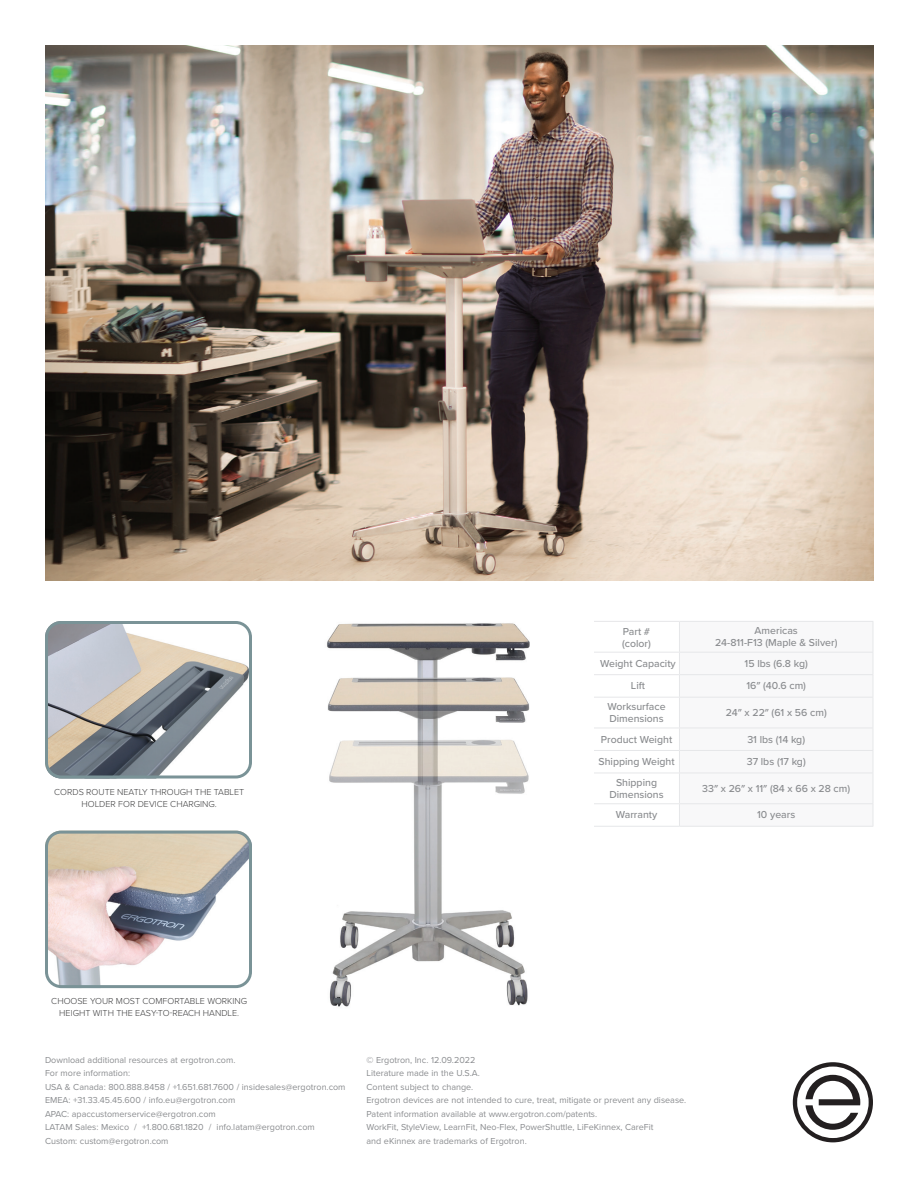
<style>
.page{position:relative;width:918px;height:1188px;background:#fff}
.page>*{position:absolute;margin:0;border:0;box-sizing:border-box;transform-origin:0 0}
.t1{font:500 10.5px/12px "Proxima Nova";color:#8a8c8f}
.t2{font:9px/13.5px "Proxima Nova";color:#8a8c8f}
.t3{font:300 9px/12px "Proxima Nova";color:#3e3e3f;text-align:center}
</style>
<div class="page">
<img style="left:327px;top:623px;width:203px;height:384px">
<img style="left:45px;top:831px;width:207px;height:153px">
<div style="left:45px;top:831px;width:207px;height:157px;border:3px solid #7a9397;border-radius:15px"></div>
<img style="left:49px;top:625px;width:199px;height:150px">
<div style="left:45px;top:621px;width:207px;height:158px;border:3px solid #7a9397;border-radius:15px"></div>
<hr style="left:679px;top:826px;width:194px;height:1px;background:#e6e7e9">
<hr style="left:594px;top:652px;width:85px;height:1px;background:#e6e7e9">
<hr style="left:594px;top:674px;width:85px;height:1px;background:#e6e7e9">
<hr style="left:594px;top:697px;width:85px;height:1px;background:#e6e7e9">
<hr style="left:594px;top:728px;width:85px;height:1px;background:#e6e7e9">
<hr style="left:594px;top:750px;width:85px;height:1px;background:#e6e7e9">
<hr style="left:594px;top:773px;width:85px;height:1px;background:#e6e7e9">
<hr style="left:594px;top:803px;width:85px;height:1px;background:#e6e7e9">
<svg style="left:679px;top:621px;width:195px;height:205px"></svg>
<hr style="left:594px;top:826px;width:85px;height:1px;background:#e6e7e9">
<hr style="left:594px;top:621px;width:85px;height:1px;background:#e6e7e9">
<img style="left:45px;top:45px;width:828px;height:535px">
<svg style="left:793px;top:1062px;width:80px;height:80px"></svg>
<p class="t3" style="left:54px;top:785px;width:192px">CORDS ROUTE NEATLY THROUGH THE TABLET<br>HOLDER FOR DEVICE CHARGING.</p>
<p class="t3" style="left:51px;top:995px;width:197px">CHOOSE YOUR MOST COMFORTABLE WORKING<br>HEIGHT WITH THE EASY-TO-REACH HANDLE.</p>
<p class="t1" style="left:622px;top:625px;width:30px">Part # (color)</p>
<p class="t1" style="left:715px;top:624px;width:124px;text-align:center">Americas<br>24-811-F13 (Maple &amp; Silver)</p>
<p class="t1" style="left:600px;top:657px;width:77px">Weight Capacity</p>
<p class="t1" style="left:745px;top:657px;width:65px">15 lbs (6.8 kg)</p>
<p class="t1" style="left:631px;top:679px;width:16px">Lift</p>
<p class="t1" style="left:746px;top:679px;width:61px">16″ (40.6 cm)</p>
<p class="t1" style="left:608px;top:700px;width:60px">Worksurface<br>Dimensions</p>
<p class="t1" style="left:726px;top:706px;width:103px">24″ x 22″ (61 x 56 cm)</p>
<p class="t1" style="left:601px;top:733px;width:73px">Product Weight</p>
<p class="t1" style="left:747px;top:733px;width:59px">31 lbs (14 kg)</p>
<p class="t1" style="left:598px;top:755px;width:78px">Shipping Weight</p>
<p class="t1" style="left:747px;top:755px;width:61px">37 lbs (17 kg)</p>
<p class="t1" style="left:609px;top:776px;width:56px;text-align:center">Shipping<br>Dimensions</p>
<p class="t1" style="left:702px;top:782px;width:149px">33″ x 26″ x 11″ (84 x 66 x 28 cm)</p>
<p class="t1" style="left:616px;top:809px;width:43px">Warranty</p>
<p class="t1" style="left:757px;top:809px;width:40px">10 years</p>
<p class="t2" style="left:45px;top:1053px;width:302px">Download additional resources at ergotron.com.<br>For more information:<br>USA &amp; Canada: 800.888.8458 / +1.651.681.7600 / insidesales@ergotron.com EMEA: +31.33.45.45.600 / info.eu@ergotron.com<br>APAC: apaccustomerservice@ergotron.com<br>LATAM Sales: Mexico / +1.800.681.1820 / info.latam@ergotron.com Custom: custom@ergotron.com</p>
<p class="t2" style="left:367px;top:1053px;width:321px">© Ergotron, Inc. 12.09.2022<br>Literature made in the U.S.A.<br>Content subject to change.<br>Ergotron devices are not intended to cure, treat, mitigate or prevent any disease.<br>Patent information available at www.ergotron.com/patents.<br>WorkFit, StyleView, LearnFit, Neo-Flex, PowerShuttle, LiFeKinnex, CareFit<br>and eKinnex are trademarks of Ergotron.</p>
</div>
